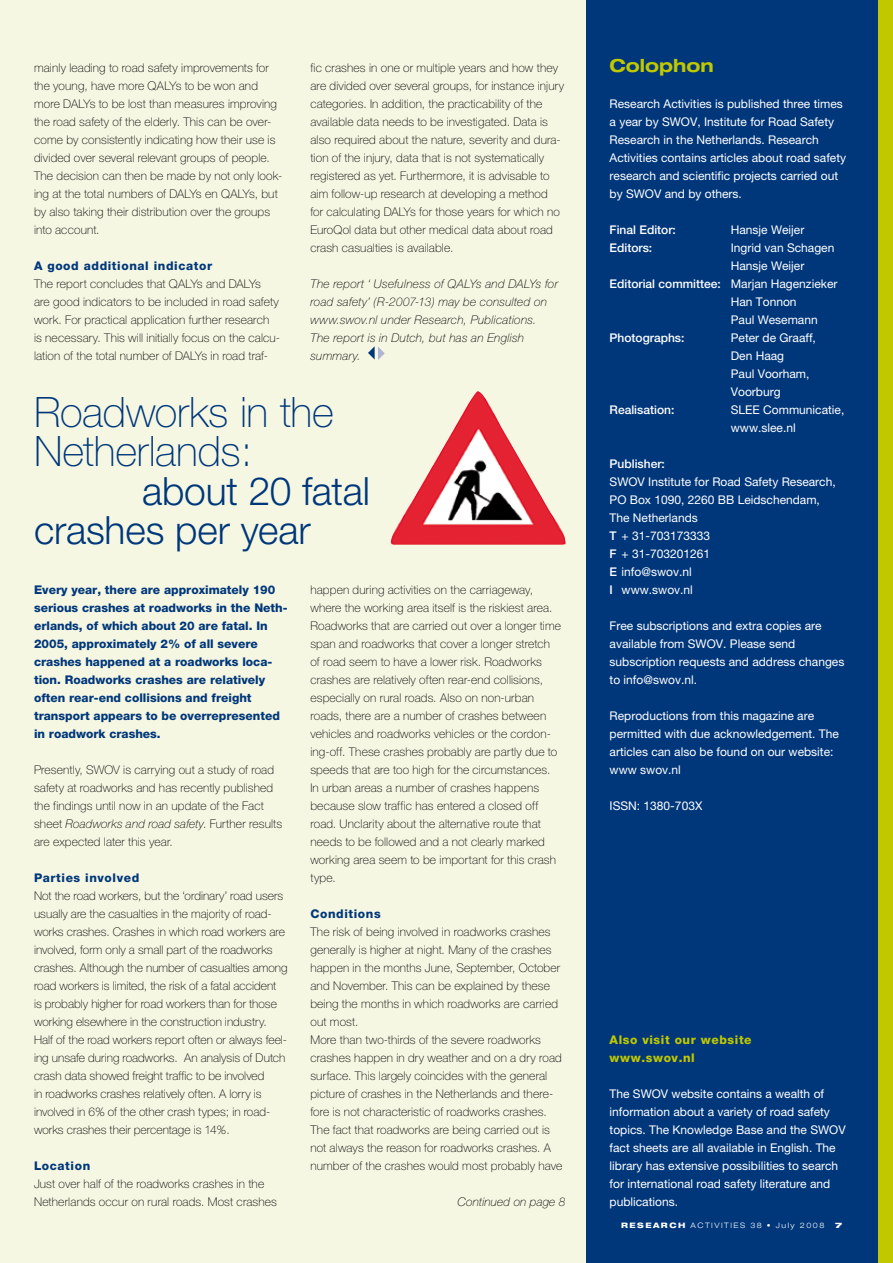
<style>
.page{position:relative;width:893px;height:1263px;background:#f6f7e3}
.page>*{position:absolute;margin:0;border:0;box-sizing:border-box;transform-origin:0 0}
.t1{font:100 42px/39px "Helvetica Neue CE";letter-spacing:-.01em;color:#00377a}
.t2{font:300 39px/39px "Helvetica Neue CE";letter-spacing:-.005em;color:#00377a}
.t3{font:700 expanded 18px "Helvetica Neue";color:#c1c800}
.t4{font:100 12px/18px "Helvetica Neue CE";letter-spacing:.01em;color:#000}
.t5{font:12px/18px "Helvetica Neue CE";color:#fff}
.t6{font:800 12px/18px "Helvetica Neue CE";color:#00377a}
.t7{font:italic 100 12px/18px "Helvetica Neue CE";letter-spacing:.02em;color:#000}
.t8{font:500 12px "Helvetica Neue CE";color:#fff}
.t9{font:800 12px "Helvetica Neue CE";letter-spacing:.05em;color:#00377a}
.t10{font:800 12px/18px "Helvetica Neue CE";letter-spacing:.05em;color:#c1c800}
.t11{font:500 12px "Helvetica Neue";color:#fff}
.t12{font:300 expanded 7.5px "Helvetica Neue";letter-spacing:.2em;color:#fff}
.t13{font:900 expanded 7.5px "Helvetica Neue";color:#fff}
.s1{font-style:italic}
.s2{font-weight:400}
.s3{font-weight:500}
.s4{font-weight:800}
</style>
<div class="page">
<div style="left:587px;top:0;width:306px;height:1263px;background:#00377a"></div>
<div style="left:878px;top:0;width:15px;height:1263px;background:#c1c800"></div>
<img style="left:390px;top:391px;width:176px;height:154px">
<svg style="left:368px;top:346px;width:17px;height:14px"></svg>
<p class="t4" style="left:34px;top:59px;width:250px">mainly leading to road safety improvements for the young, have more QALYs to be won and more DALYs to be lost than measures improving the road safety of the elderly. This can be over&shy;come by consistently indicating how their use is divided over several relevant groups of people.<br>The decision can then be made by not only look&shy;ing at the total numbers of DALYs en QALYs, but by also taking their distribution over the groups into account.</p>
<p class="t9" style="left:34px;top:258px;width:180px">A good additional indicator</p>
<p class="t4" style="left:34px;top:275px;width:247px">The report concludes that QALYs and DALYs<br>are good indicators to be included in road safety work. For practical application further research is necessary. This will initially focus on the calcu&shy;lation of the total number of DALYs in road traf-</p>
<h1 class="t1" style="left:34px;top:393px;width:301px">Roadworks in the<br>Netherlands:</h1>
<h2 class="t2" style="left:34px;top:471px;width:338px;text-indent:108px">about 20 fatal crashes per year</h2>
<p class="t6" style="left:34px;top:581px;width:255px">Every year, there are approximately 190 serious crashes at roadworks in the Neth&shy;erlands, of which about 20 are fatal. In 2005, approximately 2% of all severe crashes happened at a roadworks loca&shy;tion. Roadworks crashes are relatively often rear-end collisions and freight transport appears to be overrepresented in roadwork crashes.</p>
<p class="t4" style="left:34px;top:761px;width:250px">Presently, SWOV is carrying out a study of road safety at roadworks and has recently published the findings until now in an update of the Fact sheet <span class="s1">Roadworks and road safety</span>. Further results are expected later this year.</p>
<p class="t9" style="left:34px;top:870px;width:107px">Parties involved</p>
<p class="t4" style="left:34px;top:887px;width:255px">Not the road workers, but the ‘ordinary’ road users usually are the casualties in the majority of road&shy;works crashes. Crashes in which road workers are involved, form only a small part of the roadworks crashes. Although the number of casualties among road workers is limited, the risk of a fatal accident<br>is probably higher for road workers than for those working elsewhere in the construction industry.<br>Half of the road workers report often or always feel&shy;ing unsafe during roadworks. An analysis of Dutch crash data showed freight traffic to be involved<br>in roadworks crashes relatively often. A lorry is involved in 6% of the other crash types; in road&shy;works crashes their percentage is 14%.</p>
<p class="t9" style="left:34px;top:1158px;width:58px">Location</p>
<p class="t4" style="left:34px;top:1175px;width:245px">Just over half of the roadworks crashes in the<br>Netherlands occur on rural roads. Most crashes</p>
<p class="t4" style="left:310px;top:59px;width:255px">fic crashes in one or multiple years and how they are divided over several groups, for instance injury categories. In addition, the practicability of the available data needs to be investigated. Data is also required about the nature, severity and dura&shy;tion of the injury, data that is not systematically registered as yet. Furthermore, it is advisable to aim follow-up research at developing a method<br>for calculating DALYs for those years for which no EuroQol data but other medical data about road crash casualties is available.</p>
<p class="t7" style="left:310px;top:275px;width:249px">The report ‘ Usefulness of QALYs and DALYs for road safety’ (R-2007-13) may be consulted on www.swov.nl under Research, Publications.<br>The report is in Dutch, but has an English summary.</p>
<p class="t4" style="left:310px;top:581px;width:252px">happen during activities on the carriageway, where the working area itself is the riskiest area.<br>Roadworks that are carried out over a longer time span and roadworks that cover a longer stretch of road seem to have a lower risk. Roadworks crashes are relatively often rear-end collisions, especially on rural roads. Also on non-urban roads, there are a number of crashes between vehicles and roadworks vehicles or the cordon&shy;ing-off. These crashes probably are partly due to speeds that are too high for the circumstances.<br>In urban areas a number of crashes happens because slow traffic has entered a closed off road. Unclarity about the alternative route that needs to be followed and a not clearly marked working area seem to be important for this crash type.</p>
<p class="t9" style="left:310px;top:906px;width:72px">Conditions</p>
<p class="t4" style="left:310px;top:923px;width:253px">The risk of being involved in roadworks crashes generally is higher at night. Many of the crashes happen in the months June, September, October and November. This can be explained by these being the months in which roadworks are carried out most.<br>More than two-thirds of the severe roadworks crashes happen in dry weather and on a dry road surface. This largely coincides with the general picture of crashes in the Netherlands and there&shy;fore is not characteristic of roadworks crashes.<br>The fact that roadworks are being carried out is not always the reason for roadworks crashes. A number of the crashes would most probably have</p>
<p class="t7" style="left:458px;top:1193px;width:109px">Continued on page 8</p>
<h3 class="t3" style="left:610px;top:54px;width:106px">Colophon</h3>
<p class="t5" style="left:610px;top:95px;width:238px">Research Activities is published three times a year by SWOV, Institute for Road Safety Research in the Netherlands. Research Activities contains articles about road safety research and scientific projects carried out by SWOV and by others.</p>
<p class="t8" style="left:610px;top:222px;width:68px">Final Editor:</p>
<p class="t5" style="left:731px;top:221px;width:75px">Hansje Weijer</p>
<p class="t11" style="left:610px;top:241px;width:44px">Editors:</p>
<p class="t5" style="left:731px;top:239px;width:105px">Ingrid van Schagen</p>
<p class="t5" style="left:731px;top:257px;width:75px">Hansje Weijer</p>
<p class="t8" style="left:610px;top:276px;width:229px">Editorial committee: <span class="s2">Marjan Hagenzieker</span></p>
<p class="t5" style="left:731px;top:293px;width:67px">Han Tonnon</p>
<p class="t5" style="left:731px;top:311px;width:88px">Paul Wesemann</p>
<p class="t8" style="left:610px;top:330px;width:76px">Photographs:</p>
<p class="t5" style="left:731px;top:329px;width:87px">Peter de Graaff,<br>Den Haag<br>Paul Voorham,<br>Voorburg</p>
<p class="t11" style="left:610px;top:403px;width:66px">Realisation:</p>
<p class="t5" style="left:731px;top:401px;width:115px">SLEE Communicatie, www.slee.nl</p>
<p class="t8" style="left:610px;top:456px;width:57px">Publisher:</p>
<p class="t5" style="left:610px;top:473px;width:228px">SWOV Institute for Road Safety Research,<br>PO Box 1090, 2260 BB Leidschendam,<br>The Netherlands<br><span class="s3">T</span> + 31-703173333<br><span class="s3">F</span> + 31-703201261<br><span class="s3">E</span> info@swov.nl<br><span class="s3">I</span> www.swov.nl</p>
<p class="t5" style="left:610px;top:617px;width:236px">Free subscriptions and extra copies are available from SWOV. Please send subscription requests and address changes to info@swov.nl.</p>
<p class="t5" style="left:610px;top:707px;width:231px">Reproductions from this magazine are permitted with due acknowledgement. The articles can also be found on our website: www swov.nl</p>
<p class="t5" style="left:610px;top:797px;width:94px">ISSN: 1380-703X</p>
<p class="t10" style="left:610px;top:1031px;width:143px">Also visit our website www.swov.nl</p>
<p class="t5" style="left:610px;top:1085px;width:238px">The SWOV website contains a wealth of information about a variety of road safety topics. The Knowledge Base and the SWOV fact sheets are all available in English. The library has extensive possibilities to search for international road safety literature and publications.</p>
<p class="t12" style="left:621px;top:1221px;width:205px"><span class="s4">RESEARCH</span> ACTIVITIES 38 • July 2008</p>
<p class="t13" style="left:835px;top:1220px;width:8px">7</p>
</div>
